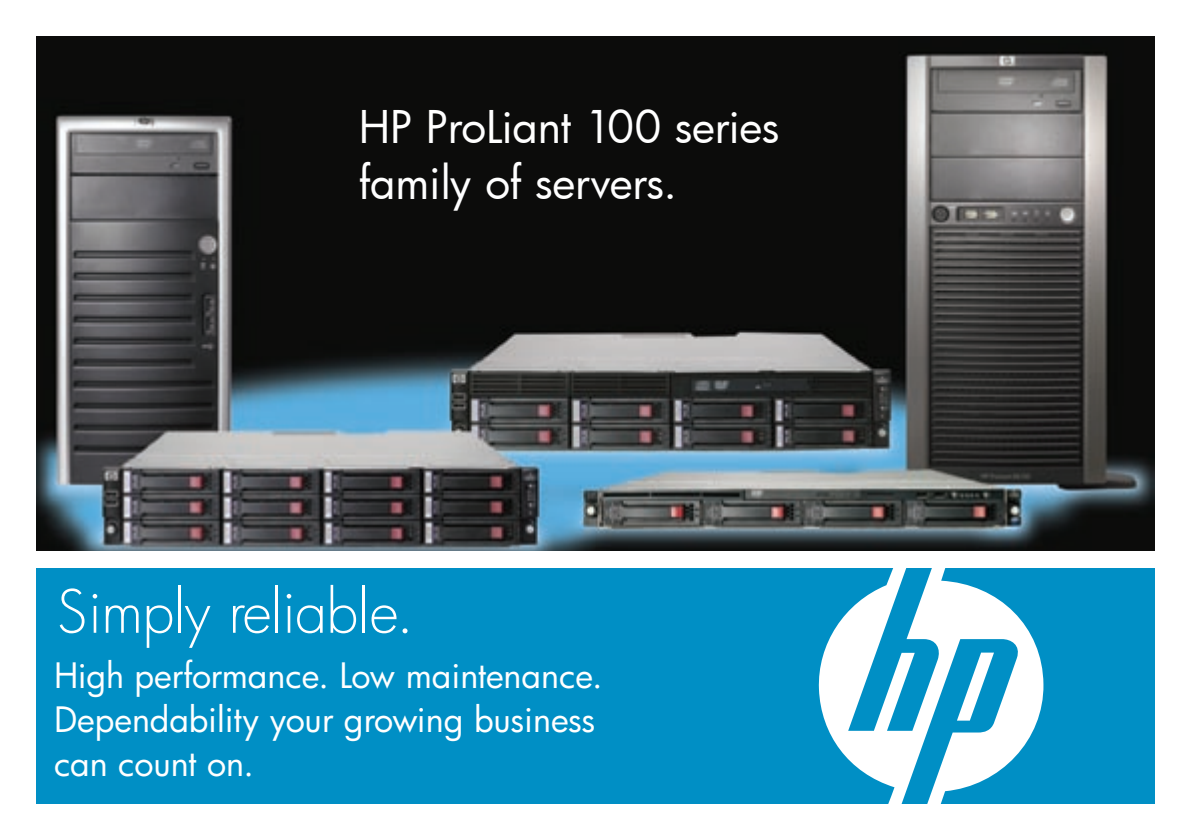
<style>
.page{position:relative;width:1191px;height:840px;background:#fff}
.page>*{position:absolute;margin:0;border:0;box-sizing:border-box;transform-origin:0 0}
.t1{font:300 58px "Futura";letter-spacing:-.015em;color:#fff}
.t2{font:44px/56px "Futura Bk";letter-spacing:-.01em;color:#fff}
.t3{font:34px/44px "Futura";color:#fff}
</style>
<div class="page">
<div style="left:36px;top:568px;width:1119px;height:235px;background:#008fc5"></div>
<svg style="left:819px;top:568px;width:224px;height:236px"></svg>
<img style="left:36px;top:36px;width:1118px;height:514px">
<p class="t2" style="left:359px;top:98px;width:422px">HP ProLiant 100 series family of servers.</p>
<h1 class="t1" style="left:57px;top:572px;width:358px">Simply reliable.</h1>
<p class="t3" style="left:54px;top:652px;width:550px">High performance. Low maintenance.<br>Dependability your growing business can count on.</p>
</div>
